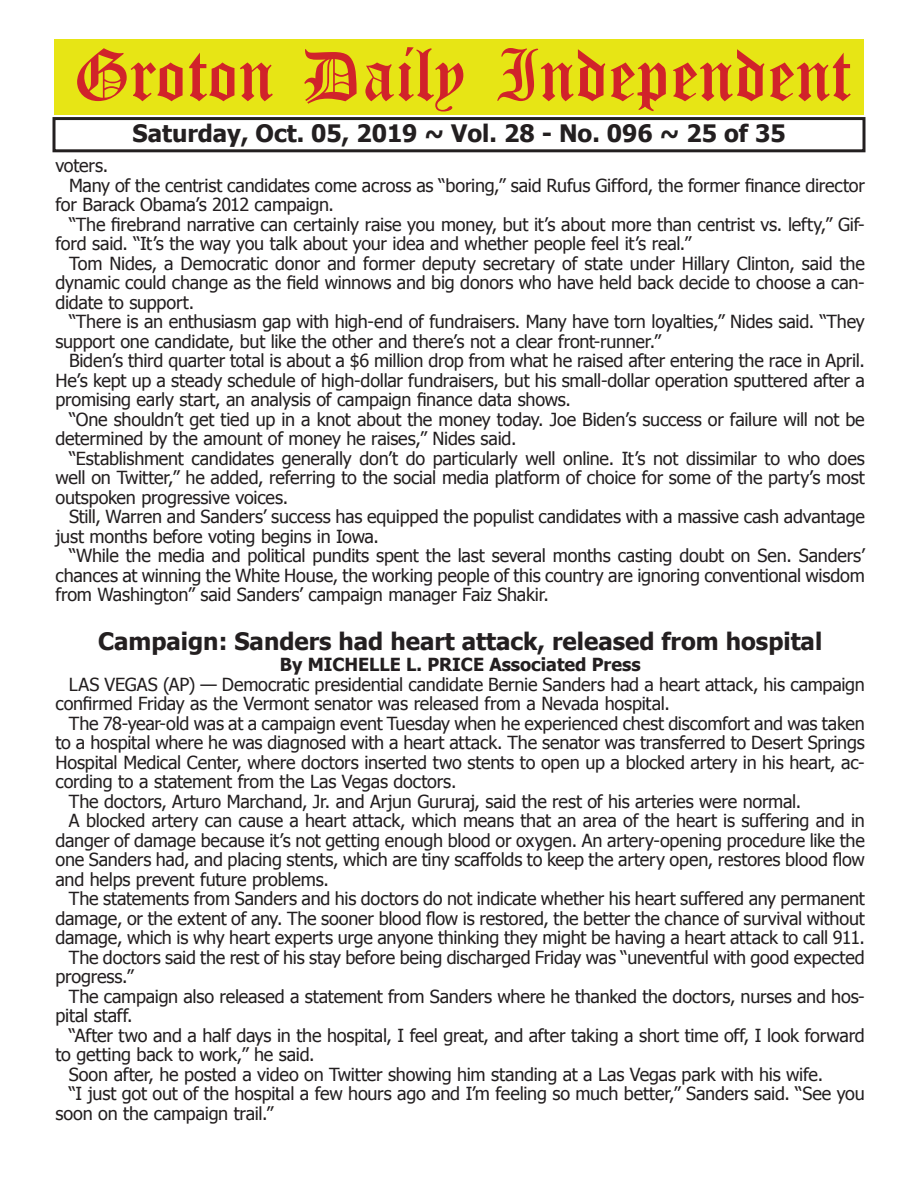
<style>
.page{position:relative;width:918px;height:1188px;background:#fff}
.page>*{position:absolute;margin:0;border:0;box-sizing:border-box;transform-origin:0 0}
.t1{font:54px "Old English Five";color:#d1232a}
.t2{font:700 24px "Tahoma";color:#231f20}
.t3{font:18px/19.5px "Tahoma";letter-spacing:-.01em;color:#231f20}
.t4{font:700 18px "Tahoma";color:#231f20}
</style>
<div class="page">
<div style="left:52px;top:117px;width:814px;height:35px;border:3px solid #231f20"></div>
<div style="left:54px;top:40px;width:810px;height:75px;background:#e7e515"></div>
<h1 class="t1" style="left:73px;top:50px;width:779px">Groton Daily Independent</h1>
<h2 class="t2" style="left:132px;top:116px;width:655px">Saturday, Oct. 05, 2019 ~ Vol. 28 - No. 096 ~ 25 of 35</h2>
<p class="t3" style="left:56px;top:155px;width:54px">voters.</p>
<p class="t3" style="left:69px;top:175px;width:797px">Many of the centrist candidates come across as “boring,” said Rufus Gifford, the former finance director</p>
<p class="t3" style="left:56px;top:194px;width:280px">for Barack Obama’s 2012 campaign.</p>
<p class="t3" style="left:69px;top:214px;width:797px">“The firebrand narrative can certainly raise you money, but it’s about more than centrist vs. lefty,” Gif-</p>
<p class="t3" style="left:56px;top:233px;width:637px">ford said. “It’s the way you talk about your idea and whether people feel it’s real.”</p>
<p class="t3" style="left:69px;top:253px;width:797px">Tom Nides, a Democratic donor and former deputy secretary of state under Hillary Clinton, said the</p>
<p class="t3" style="left:56px;top:272px;width:811px">dynamic could change as the field winnows and big donors who have held back decide to choose a can-</p>
<p class="t3" style="left:56px;top:292px;width:140px">didate to support.</p>
<p class="t3" style="left:69px;top:311px;width:797px">“There is an enthusiasm gap with high-end of fundraisers. Many have torn loyalties,” Nides said. “They</p>
<p class="t3" style="left:56px;top:331px;width:607px">support one candidate, but like the other and there’s not a clear front-runner.”</p>
<p class="t3" style="left:69px;top:350px;width:797px">Biden’s third quarter total is about a $6 million drop from what he raised after entering the race in April.</p>
<p class="t3" style="left:56px;top:370px;width:811px">He’s kept up a steady schedule of high-dollar fundraisers, but his small-dollar operation sputtered after a</p>
<p class="t3" style="left:56px;top:389px;width:517px">promising early start, an analysis of campaign finance data shows.</p>
<p class="t3" style="left:69px;top:409px;width:797px">“One shouldn’t get tied up in a knot about the money today. Joe Biden’s success or failure will not be</p>
<p class="t3" style="left:56px;top:428px;width:462px">determined by the amount of money he raises,” Nides said.</p>
<p class="t3" style="left:69px;top:448px;width:797px">“Establishment candidates generally don’t do particularly well online. It’s not dissimilar to who does</p>
<p class="t3" style="left:56px;top:467px;width:811px">well on Twitter,” he added, referring to the social media platform of choice for some of the party’s most</p>
<p class="t3" style="left:56px;top:487px;width:234px">outspoken progressive voices.</p>
<p class="t3" style="left:69px;top:506px;width:797px">Still, Warren and Sanders’ success has equipped the populist candidates with a massive cash advantage</p>
<p class="t3" style="left:56px;top:526px;width:325px">just months before voting begins in Iowa.</p>
<p class="t3" style="left:69px;top:545px;width:797px">“While the media and political pundits spent the last several months casting doubt on Sen. Sanders’</p>
<p class="t3" style="left:56px;top:565px;width:811px">chances at winning the White House, the working people of this country are ignoring conventional wisdom</p>
<p class="t3" style="left:56px;top:584px;width:495px">from Washington” said Sanders’ campaign manager Faiz Shakir.</p>
<h2 class="t2" style="left:98px;top:624px;width:726px">Campaign: Sanders had heart attack, released from hospital</h2>
<p class="t4" style="left:280px;top:652px;width:362px">By MICHELLE L. PRICE Associated Press</p>
<p class="t3" style="left:55px;top:674px;width:811px;text-indent:14px">LAS VEGAS (AP) — Democratic presidential candidate Bernie Sanders had a heart attack, his campaign confirmed Friday as the Vermont senator was released from a Nevada hospital.</p>
<p class="t3" style="left:69px;top:713px;width:797px">The 78-year-old was at a campaign event Tuesday when he experienced chest discomfort and was taken</p>
<p class="t3" style="left:55px;top:732px;width:811px">to a hospital where he was diagnosed with a heart attack. The senator was transferred to Desert Springs</p>
<p class="t3" style="left:55px;top:752px;width:811px">Hospital Medical Center, where doctors inserted two stents to open up a blocked artery in his heart, ac-</p>
<p class="t3" style="left:55px;top:771px;width:403px">cording to a statement from the Las Vegas doctors.</p>
<p class="t3" style="left:69px;top:791px;width:734px">The doctors, Arturo Marchand, Jr. and Arjun Gururaj, said the rest of his arteries were normal.</p>
<p class="t3" style="left:69px;top:810px;width:797px">A blocked artery can cause a heart attack, which means that an area of the heart is suffering and in</p>
<p class="t3" style="left:55px;top:830px;width:811px">danger of damage because it’s not getting enough blood or oxygen. An artery-opening procedure like the</p>
<p class="t3" style="left:55px;top:849px;width:811px">one Sanders had, and placing stents, which are tiny scaffolds to keep the artery open, restores blood flow</p>
<p class="t3" style="left:55px;top:869px;width:275px">and helps prevent future problems.</p>
<p class="t3" style="left:69px;top:888px;width:797px">The statements from Sanders and his doctors do not indicate whether his heart suffered any permanent</p>
<p class="t3" style="left:55px;top:908px;width:811px">damage, or the extent of any. The sooner blood flow is restored, the better the chance of survival without</p>
<p class="t3" style="left:55px;top:927px;width:811px">damage, which is why heart experts urge anyone thinking they might be having a heart attack to call 911.</p>
<p class="t3" style="left:69px;top:947px;width:797px">The doctors said the rest of his stay before being discharged Friday was “uneventful with good expected</p>
<p class="t3" style="left:55px;top:966px;width:80px">progress.”</p>
<p class="t3" style="left:69px;top:986px;width:797px">The campaign also released a statement from Sanders where he thanked the doctors, nurses and hos-</p>
<p class="t3" style="left:55px;top:1005px;width:79px">pital staff.</p>
<p class="t3" style="left:69px;top:1025px;width:797px">“After two and a half days in the hospital, I feel great, and after taking a short time off, I look forward</p>
<p class="t3" style="left:55px;top:1044px;width:261px">to getting back to work,” he said.</p>
<p class="t3" style="left:69px;top:1063px;width:756px">Soon after, he posted a video on Twitter showing him standing at a Las Vegas park with his wife.</p>
<p class="t3" style="left:69px;top:1083px;width:797px">“I just got out of the hospital a few hours ago and I’m feeling so much better,” Sanders said. “See you</p>
<p class="t3" style="left:55px;top:1102px;width:220px">soon on the campaign trail.”</p>
</div>
